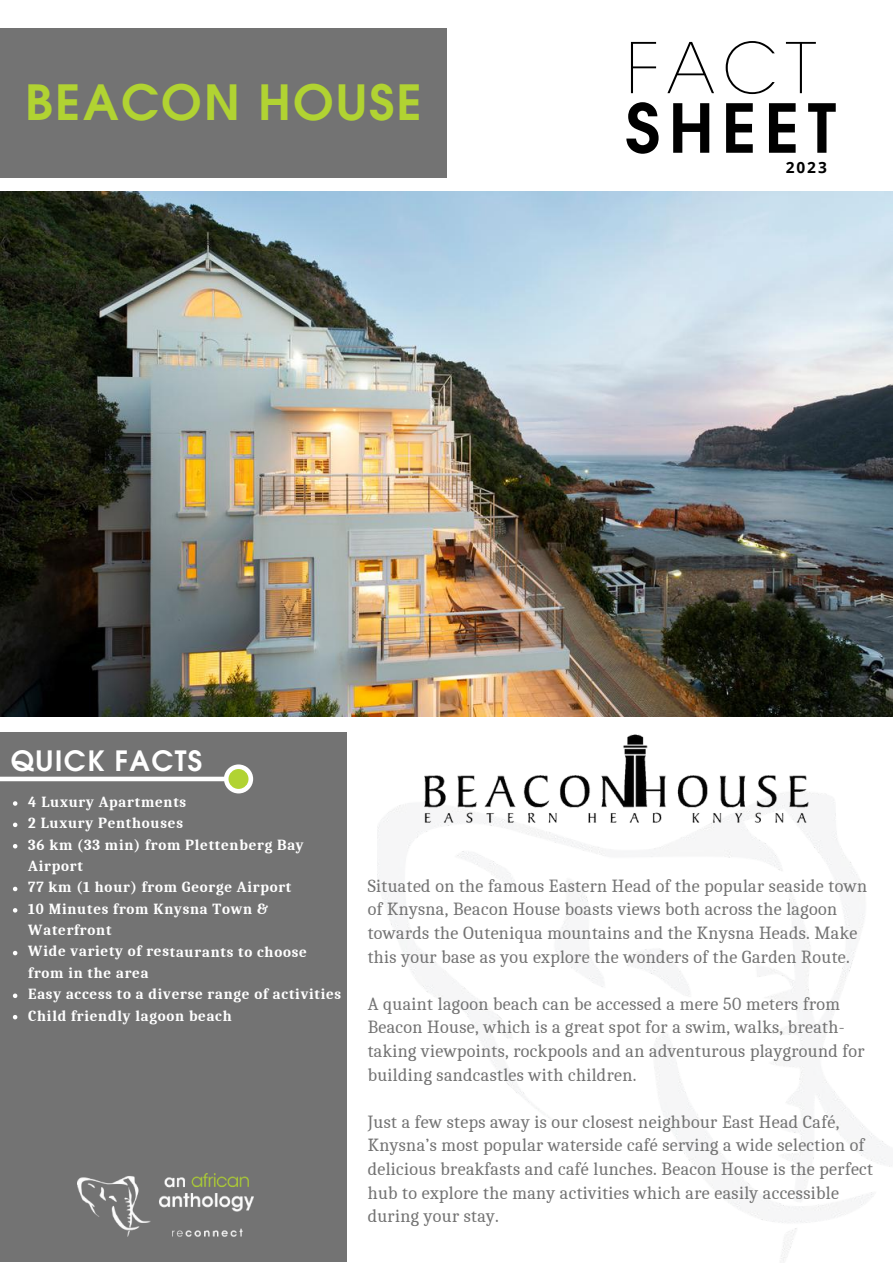
<style>
.page{position:relative;width:893px;height:1264px;background:#fff}
.page>*{position:absolute;margin:0;border:0;box-sizing:border-box;transform-origin:0 0}
.t1{font:200 69.15px "ITC Avant Garde Std";color:#000}
.t2{font:600 66.9px "Avant Garde LT";letter-spacing:.12em;color:#000}
.t3{font:600 48.15px "Avant Garde LT";letter-spacing:.05em;color:#b1d332}
.t4{font:600 27.75px "Avant Garde LT";letter-spacing:.05em;color:#fff}
.t5{font:18px/23.5px "Caladea";letter-spacing:.02em;color:#737373}
.t6{font:700 15.45px "Open Sans";color:#000}
.t7{font:700 15px/21.3px "Caladea";letter-spacing:.05em;color:#fff}
</style>
<div class="page">
<img style="left:0;top:191px;width:892px;height:525px">
<div style="left:0;top:732px;width:346px;height:529px;background:#737373"></div>
<div style="left:0;top:28px;width:446px;height:149px;background:#737373"></div>
<svg style="left:0;top:764px;width:253px;height:29px"></svg>
<img style="left:78px;top:1173px;width:175px;height:63px">
<img style="left:414px;top:734px;width:405px;height:95px">
<svg style="left:13px;top:801px;width:4px;height:4px"></svg>
<svg style="left:13px;top:822px;width:4px;height:5px"></svg>
<svg style="left:13px;top:844px;width:4px;height:4px"></svg>
<svg style="left:13px;top:886px;width:4px;height:5px"></svg>
<svg style="left:13px;top:908px;width:4px;height:4px"></svg>
<svg style="left:13px;top:950px;width:4px;height:5px"></svg>
<svg style="left:13px;top:993px;width:4px;height:5px"></svg>
<svg style="left:13px;top:1015px;width:4px;height:4px"></svg>
<h3 class="t3" style="left:25px;top:71px;width:398px">BEACON HOUSE</h3>
<h1 class="t1" style="left:625px;top:42px;width:192px">FACT</h1>
<h2 class="t2" style="left:625px;top:84px;width:212px">SHEET</h2>
<p class="t6" style="left:785px;top:156px;width:42px">2023</p>
<h3 class="t4" style="left:11px;top:742px;width:193px">QUICK FACTS</h3>
<p class="t7" style="left:28px;top:791px;width:314px">4 Luxury Apartments<br>2 Luxury Penthouses<br>36 km (33 min) from Plettenberg Bay<br>Airport<br>77 km (1 hour) from George Airport<br>10 Minutes from Knysna Town &amp;<br>Waterfront<br>Wide variety of restaurants to choose from in the area<br>Easy access to a diverse range of activities<br>Child friendly lagoon beach</p>
<p class="t5" style="left:367px;top:874px;width:501px">Situated on the famous Eastern Head of the popular seaside town of Knysna, Beacon House boasts views both across the lagoon towards the Outeniqua mountains and the Knysna Heads. Make this your base as you explore the wonders of the Garden Route.</p>
<p class="t5" style="left:367px;top:992px;width:498px">A quaint lagoon beach can be accessed a mere 50 meters from Beacon House, which is a great spot for a swim, walks, breath&shy;taking viewpoints, rockpools and an adventurous playground for building sandcastles with children.</p>
<p class="t5" style="left:367px;top:1110px;width:507px">Just a few steps away is our closest neighbour East Head Café, Knysna’s most popular waterside café serving a wide selection of delicious breakfasts and café lunches. Beacon House is the perfect hub to explore the many activities which are easily accessible during your stay.</p>
</div>
